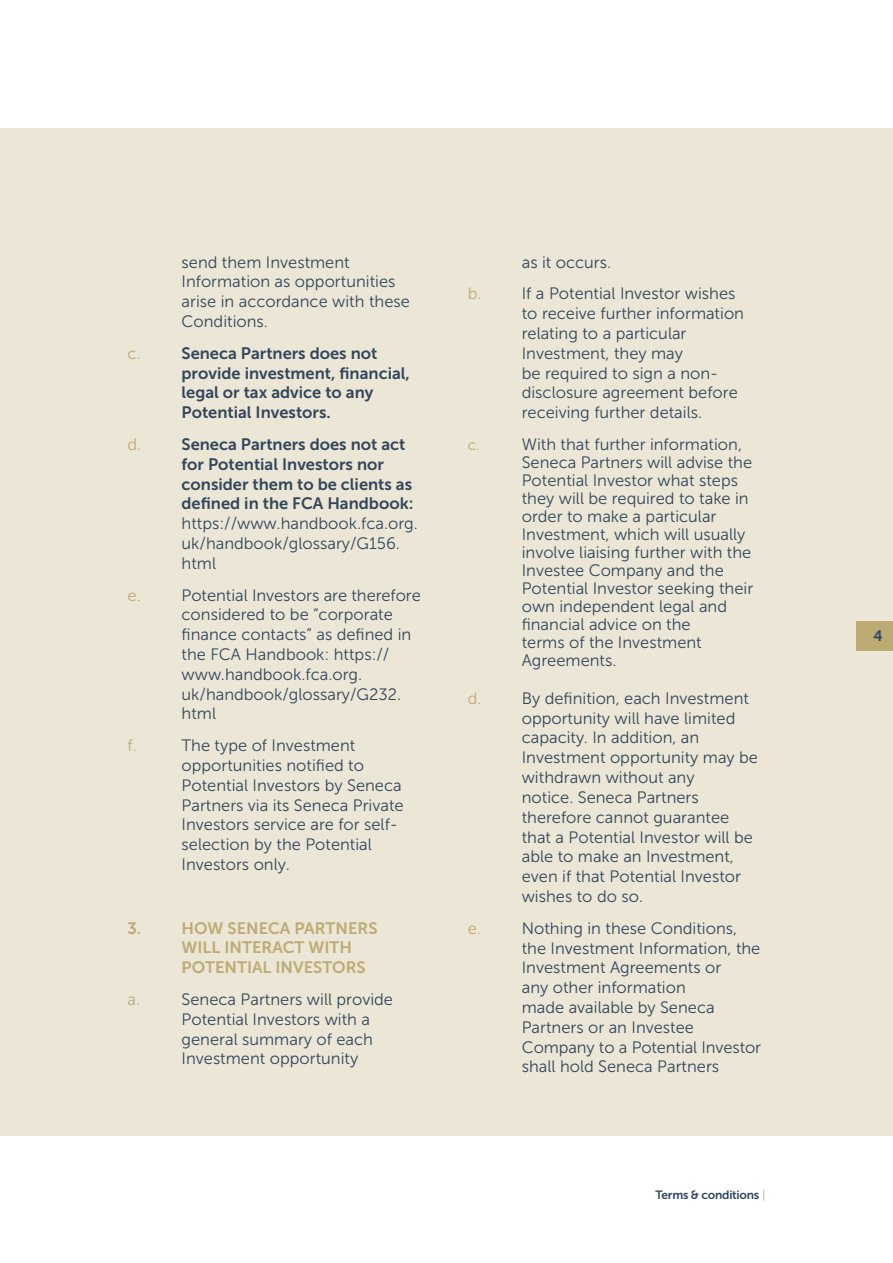
<style>
.page{position:relative;width:893px;height:1263px;background:#fff}
.page>*{position:absolute;margin:0;border:0;box-sizing:border-box;transform-origin:0 0}
.t1{font:16.5px/19.8px "Museo Sans 300";color:#32465d}
.t2{font:16.5px/19.8px "Museo Sans 700";color:#32465d}
.t3{font:16.5px/19.8px "Museo Sans 700";color:#bdab74}
.t4{font:16.5px "Museo Sans 300";color:#bdab74}
.t5{font:15px "Museo Sans 300";color:#bdab74}
.t6{font:15px "Museo Sans 700";color:#32465d}
.t7{font:12px "Museo Sans 700";letter-spacing:-.02em;color:#32465d}
.s1{font-family:"Museo Sans 300";color:#bdab74}
</style>
<div class="page">
<div style="left:0;top:128px;width:893px;height:1007px;background:#ebe6d5"></div>
<div style="left:857px;top:621px;width:36px;height:30px;background:#bdab74"></div>
<p class="t1" style="left:182px;top:252px;width:230px">send them Investment<br>Information as opportunities arise in accordance with these<br>Conditions.</p>
<p class="t4" style="left:128px;top:344px;width:15px">c.</p>
<p class="t2" style="left:182px;top:343px;width:230px">Seneca Partners does not provide investment, financial, legal or tax advice to any<br>Potential Investors.</p>
<p class="t4" style="left:128px;top:435px;width:15px">d.</p>
<p class="t2" style="left:182px;top:434px;width:233px">Seneca Partners does not act for Potential Investors nor consider them to be clients as defined in the FCA Handbook:</p>
<p class="t1" style="left:182px;top:514px;width:238px">https://www.handbook.fca.org. uk/handbook/glossary/G156. html</p>
<p class="t4" style="left:128px;top:586px;width:15px">e.</p>
<p class="t1" style="left:182px;top:585px;width:241px">Potential Investors are therefore considered to be “corporate finance contacts” as defined in the FCA Handbook: https:// www.handbook.fca.org. uk/handbook/glossary/G232. html</p>
<p class="t4" style="left:128px;top:737px;width:11px">f.</p>
<p class="t1" style="left:182px;top:736px;width:224px">The type of Investment opportunities notified to<br>Potential Investors by Seneca<br>Partners via its Seneca Private<br>Investors service are for self&shy;selection by the Potential<br>Investors only.</p>
<p class="t3" style="left:128px;top:918px;width:15px">3.</p>
<p class="t3" style="left:182px;top:918px;width:198px">HOW SENECA PARTNERS<br>WILL INTERACT WITH<br>POTENTIAL INVESTORS</p>
<p class="t4" style="left:128px;top:990px;width:14px">a.</p>
<p class="t1" style="left:182px;top:989px;width:213px">Seneca Partners will provide<br>Potential Investors with a general summary of each<br>Investment opportunity</p>
<p class="t1" style="left:522px;top:252px;width:91px">as it occurs.</p>
<p class="t4" style="left:468px;top:285px;width:15px">b.</p>
<p class="t1" style="left:522px;top:284px;width:224px">If a Potential Investor wishes to receive further information relating to a particular<br>Investment, they may<br>be required to sign a non&shy;disclosure agreement before receiving further details.</p>
<p class="t5" style="left:468px;top:437px;width:13px">c.</p>
<p class="t1" style="left:522px;top:435px;width:233px;line-height:18px">With that further information,<br>Seneca Partners will advise the<br>Potential Investor what steps they will be required to take in order to make a particular<br>Investment, which will usually involve liaising further with the<br>Investee Company and the<br>Potential Investor seeking their own independent legal and financial advice on the<br>terms of the Investment<br>Agreements.</p>
<p class="t4" style="left:468px;top:689px;width:15px">d.</p>
<p class="t1" style="left:522px;top:688px;width:238px">By definition, each Investment opportunity will have limited capacity. In addition, an<br>Investment opportunity may be withdrawn without any<br>notice. Seneca Partners therefore cannot guarantee that a Potential Investor will be able to make an Investment, even if that Potential Investor wishes to do so.</p>
<p class="t4" style="left:468px;top:919px;width:15px">e.</p>
<p class="t1" style="left:522px;top:918px;width:241px">Nothing in these Conditions, the Investment Information, the<br>Investment Agreements or<br>any other information<br>made available by Seneca<br>Partners or an Investee<br>Company to a Potential Investor shall hold Seneca Partners</p>
<p class="t7" style="left:655px;top:1188px;width:112px">Terms &amp; conditions <span class="s1">|</span></p>
<p class="t6" style="left:873px;top:628px;width:11px">4</p>
</div>
